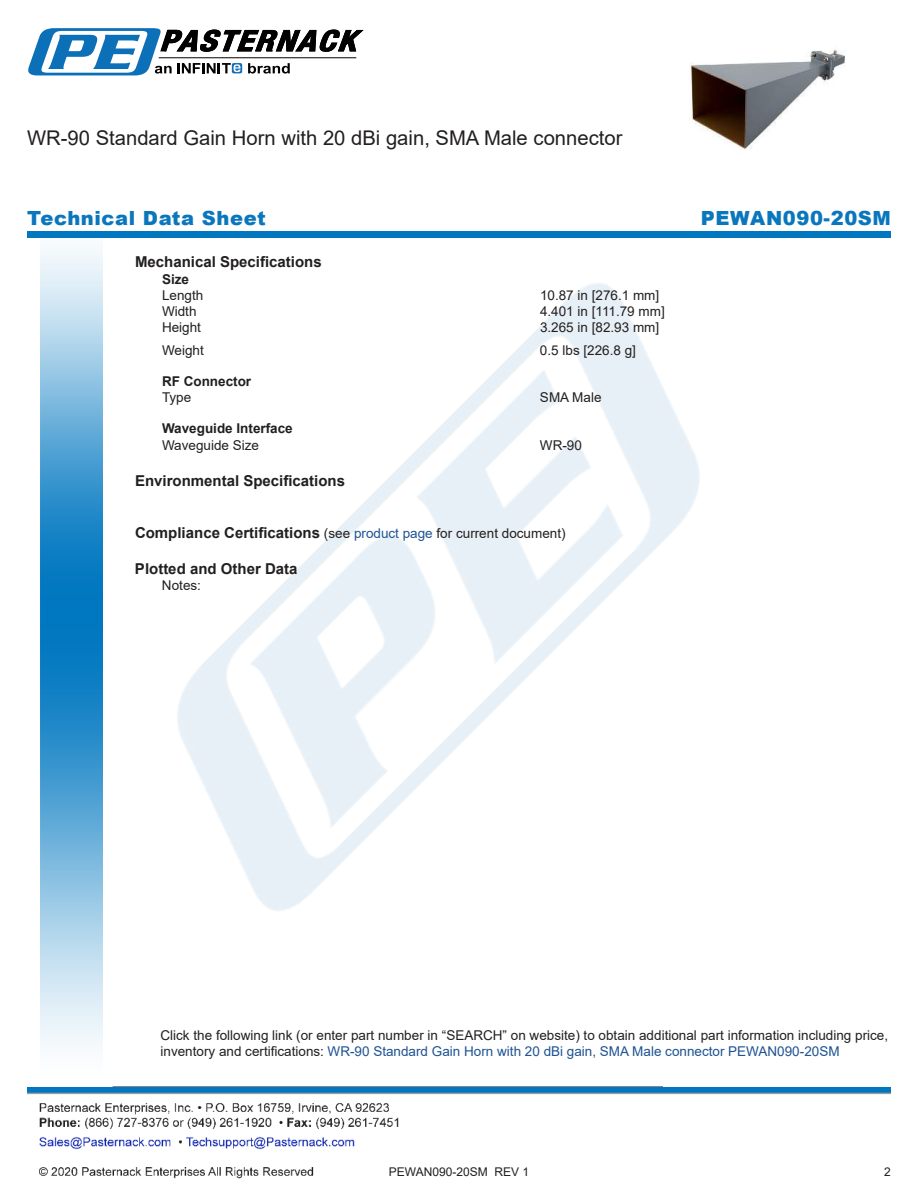
<style>
.page{position:relative;width:918px;height:1188px;background:#fff}
.page>*{position:absolute;margin:0;border:0;box-sizing:border-box;transform-origin:0 0}
.t1{font:20.25px "Arial";color:#221f1f}
.t2{font:900 19.5px "Arial";letter-spacing:.03em;color:#0a77bd}
.t3{font:700 15px "Arial";color:#221f1f}
.t4{font:13.5px/16.2px "Arial";color:#221f1f}
.t5{font:700 13.5px "Arial";color:#221f1f}
.t6{font:12px "Arial";color:#221f1f}
.s1{font-weight:400;font-size:13.5px}
.s2{font-weight:400;font-size:13.5px;color:#1f5392}
.s3{color:#1f5392}
</style>
<div class="page">
<img style="left:39px;top:1087px;width:623px;height:92px">
<img style="left:102px;top:248px;width:598px;height:722px">
<img style="left:27px;top:1088px;width:864px;height:9px">
<img style="left:40px;top:237px;width:62px;height:811px">
<div style="left:27px;top:231px;width:864px;height:6px;background:#0177c0"></div>
<svg style="left:28px;top:28px;width:336px;height:47px"></svg>
<img style="left:689px;top:49px;width:156px;height:101px">
<h1 class="t1" style="left:27px;top:130px;width:597px">WR-90 Standard Gain Horn with 20 dBi gain, SMA Male connector</h1>
<h2 class="t2" style="left:27px;top:207px;width:240px">Technical Data Sheet</h2>
<h2 class="t2" style="left:701px;top:207px;width:192px">PEWAN090-20SM</h2>
<p class="t3" style="left:135px;top:252px;width:188px">Mechanical Speci昀椀cations</p>
<p class="t5" style="left:162px;top:274px;width:29px">Size</p>
<p class="t4" style="left:162px;top:288px;width:43px">Length</p>
<p class="t4" style="left:540px;top:288px;width:121px">10.87 in [276.1 mm]</p>
<p class="t4" style="left:162px;top:304px;width:36px">Width</p>
<p class="t4" style="left:540px;top:304px;width:126px">4.401 in [111.79 mm]</p>
<p class="t4" style="left:162px;top:321px;width:41px">Height</p>
<p class="t4" style="left:540px;top:321px;width:121px">3.265 in [82.93 mm]</p>
<p class="t4" style="left:162px;top:343px;width:43px">Weight</p>
<p class="t4" style="left:540px;top:343px;width:98px">0.5 lbs [226.8 g]</p>
<p class="t5" style="left:162px;top:376px;width:91px">RF Connector</p>
<p class="t4" style="left:162px;top:391px;width:31px">Type</p>
<p class="t4" style="left:540px;top:391px;width:63px">SMA Male</p>
<p class="t5" style="left:162px;top:419px;width:132px">Waveguide Interface</p>
<p class="t4" style="left:162px;top:438px;width:99px">Waveguide Size</p>
<p class="t4" style="left:540px;top:438px;width:43px">WR-90</p>
<p class="t3" style="left:135px;top:470px;width:212px">Environmental Speci昀椀cations</p>
<p class="t3" style="left:135px;top:522px;width:432px">Compliance Certi昀椀cations <span class="s1">(see</span> <span class="s2">product page</span> <span class="s1">for current document)</span></p>
<p class="t3" style="left:135px;top:558px;width:164px">Plotted and Other Data</p>
<p class="t4" style="left:162px;top:578px;width:41px">Notes:</p>
<p class="t4" style="left:160px;top:1029px;width:729px">Click the following link (or enter part number in “SEARCH” on website) to obtain additional part information including price, inventory and certi昀椀cations: <span class="s3">WR-90 Standard Gain Horn with 20 dBi gain, SMA Male connector PEWAN090-20SM</span></p>
<p class="t6" style="left:389px;top:1167px;width:142px">PEWAN090-20SM REV 1</p>
<p class="t6" style="left:884px;top:1167px;width:8px">2</p>
</div>
